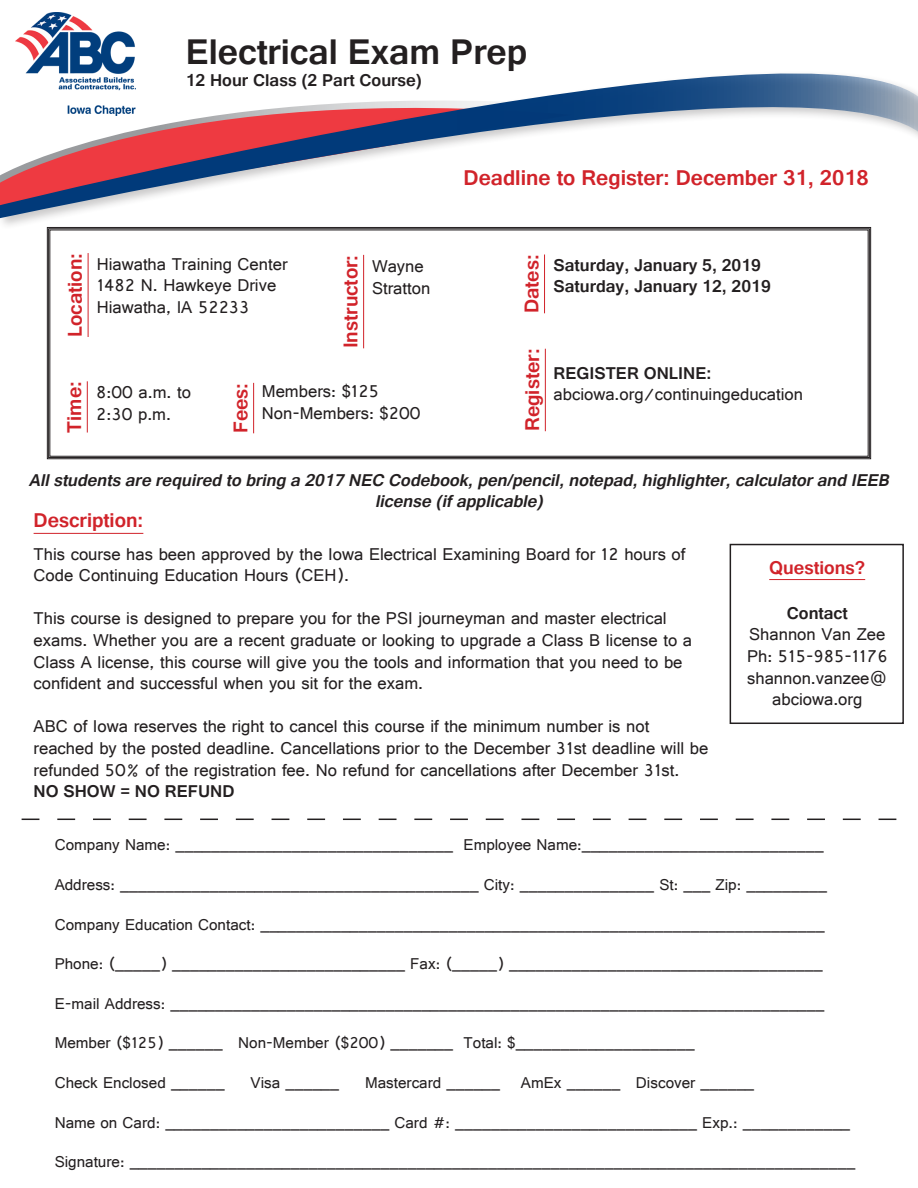
<style>
.page{position:relative;width:918px;height:1188px;background:#fff}
.page>*{position:absolute;margin:0;border:0;box-sizing:border-box;transform-origin:0 0}
.t1{font:700 37.5px "Gautami";color:#231f20}
.t2{font:700 22.5px "Gautami";color:#d1232a}
.t3{font:700 21px "Gautami";color:#d1232a}
.t4{font:700 19.5px "Gautami";color:#d1232a}
.t5{font:18px/21.6px "Gautami";color:#231f20}
.t6{font:italic 700 18px/21.6px "Gautami";color:#231f20;text-align:center}
.t7{font:700 18px/21.6px "Gautami";color:#231f20}
.t8{font:16.5px "Gautami";color:#231f20}
.s1{font-weight:700}
</style>
<div class="page">
<svg style="left:0;top:73px;width:918px;height:145px"></svg>
<img style="left:15px;top:13px;width:120px;height:102px">
<svg style="left:47px;top:227px;width:824px;height:232px"></svg>
<div style="left:50px;top:230px;width:818px;height:227px;border:1px solid #231f20"></div>
<hr style="left:88px;top:253px;width:1px;height:84px;background:#d1232a">
<hr style="left:544px;top:255px;width:1px;height:58px;background:#d1232a">
<hr style="left:87px;top:381px;width:1px;height:52px;background:#d1232a">
<hr style="left:253px;top:383px;width:1px;height:50px;background:#d1232a">
<hr style="left:363px;top:255px;width:1px;height:93px;background:#d1232a">
<hr style="left:34px;top:533px;width:109px;height:1px;background:#d1232a">
<svg style="left:22px;top:819px;width:874px;height:1px"></svg>
<div style="left:730px;top:544px;width:174px;height:180px;border:2px solid #231f20"></div>
<hr style="left:769px;top:579px;width:96px;height:1px;background:#d1232a">
<hr style="left:545px;top:349px;width:1px;height:82px;background:#d1232a">
<p class="t1" style="left:186px;top:29px;width:343px">Electrical Exam Prep</p>
<p class="t7" style="left:186px;top:69px;width:238px">12 Hour Class (2 Part Course)</p>
<p class="t2" style="left:464px;top:164px;width:407px">Deadline to Register: December 31, 2018</p>
<p class="t3" style="left:62px;top:337px;width:85px;rotate:-90deg">Location:</p>
<p class="t3" style="left:519px;top:313px;width:60px;rotate:-90deg">Dates:</p>
<p class="t3" style="left:338px;top:348px;width:95px;rotate:-90deg">Instructor:</p>
<p class="t5" style="left:372px;top:255px;width:53px">Wayne</p>
<p class="t5" style="left:97px;top:253px;width:192px">Hiawatha Training Center</p>
<p class="t5" style="left:97px;top:274px;width:181px">1482 N. Hawkeye Drive</p>
<p class="t5" style="left:97px;top:296px;width:154px">Hiawatha, IA 52233</p>
<p class="t5" style="left:372px;top:277px;width:60px">Stratton</p>
<p class="t3" style="left:62px;top:433px;width:53px;rotate:-90deg">Time:</p>
<p class="t5" style="left:96px;top:381px;width:96px">8:00 a.m. to</p>
<p class="t5" style="left:96px;top:403px;width:76px">2:30 p.m.</p>
<p class="t3" style="left:228px;top:433px;width:52px;rotate:-90deg">Fees:</p>
<p class="t5" style="left:262px;top:380px;width:119px">Members: $125</p>
<p class="t5" style="left:262px;top:402px;width:160px">Non-Members: $200</p>
<p class="t3" style="left:520px;top:431px;width:84px;rotate:-90deg">Register:</p>
<p class="t7" style="left:554px;top:254px;width:219px">Saturday, January 5, 2019<br>Saturday, January 12, 2019</p>
<p class="t7" style="left:554px;top:362px;width:159px">REGISTER ONLINE:</p>
<p class="t5" style="left:554px;top:383px;width:251px">abciowa.org/continuingeducation</p>
<p class="t6" style="left:29px;top:469px;width:869px">Allstudentsarerequiredtobringa2017NECCodebook,pen/pencil,notepad,highlighter,calculatorandIEEB license(ifapplicable)</p>
<p class="t3" style="left:34px;top:508px;width:111px">Description:</p>
<p class="t5" style="left:34px;top:543px;width:653px">This course has been approved by the Iowa Electrical Examining Board for 12 hours of<br>Code Continuing Education Hours (CEH).</p>
<p class="t5" style="left:34px;top:607px;width:660px">This course is designed to prepare you for the PSI journeyman and master electrical exams. Whether you are a recent graduate or looking to upgrade a Class B license to a Class A license, this course will give you the tools and information that you need to be confident and successful when you sit for the exam.</p>
<p class="t5" style="left:34px;top:715px;width:676px">ABC of Iowa reserves the right to cancel this course if the minimum number is not reached by the posted deadline. Cancellations prior to the December 31st deadline will be refunded 50% of the registration fee. No refund for cancellations after December 31st.</p>
<p class="t7" style="left:34px;top:780px;width:202px">NO SHOW = NO REFUND</p>
<p class="t4" style="left:769px;top:556px;width:97px">Questions?</p>
<p class="t5" style="left:749px;top:602px;width:138px;text-align:center"><span class="s1">Contact<br></span>Shannon Van Zee</p>
<p class="t5" style="left:747px;top:645px;width:142px">Ph: 515-985-1176</p>
<p class="t5" style="left:747px;top:667px;width:142px">shannon.vanzee@</p>
<p class="t5" style="left:772px;top:688px;width:92px">abciowa.org</p>
<p class="t8" style="left:55px;top:835px;width:770px">Company Name: _______________________________ Employee Name:___________________________</p>
<p class="t8" style="left:55px;top:875px;width:774px">Address: ________________________________________ City: _______________ St: ___ Zip: _________</p>
<p class="t8" style="left:55px;top:914px;width:772px">Company Education Contact: _______________________________________________________________</p>
<p class="t8" style="left:55px;top:954px;width:769px">Phone: (_____) __________________________ Fax: (_____) ___________________________________</p>
<p class="t8" style="left:55px;top:993px;width:771px">E-mail Address: _________________________________________________________________________</p>
<p class="t8" style="left:55px;top:1033px;width:642px">Member ($125) ______ Non-Member ($200) _______ Total: $____________________</p>
<p class="t8" style="left:55px;top:1073px;width:172px">Check Enclosed ______</p>
<p class="t8" style="left:251px;top:1073px;width:90px">Visa ______</p>
<p class="t8" style="left:365px;top:1073px;width:137px">Mastercard ______</p>
<p class="t8" style="left:521px;top:1073px;width:235px">AmEx ______ Discover ______</p>
<p class="t8" style="left:55px;top:1112px;width:797px">Name on Card: _________________________ Card #: ___________________________ Exp.: ____________</p>
<p class="t8" style="left:55px;top:1152px;width:802px">Signature: _________________________________________________________________________________</p>
</div>
